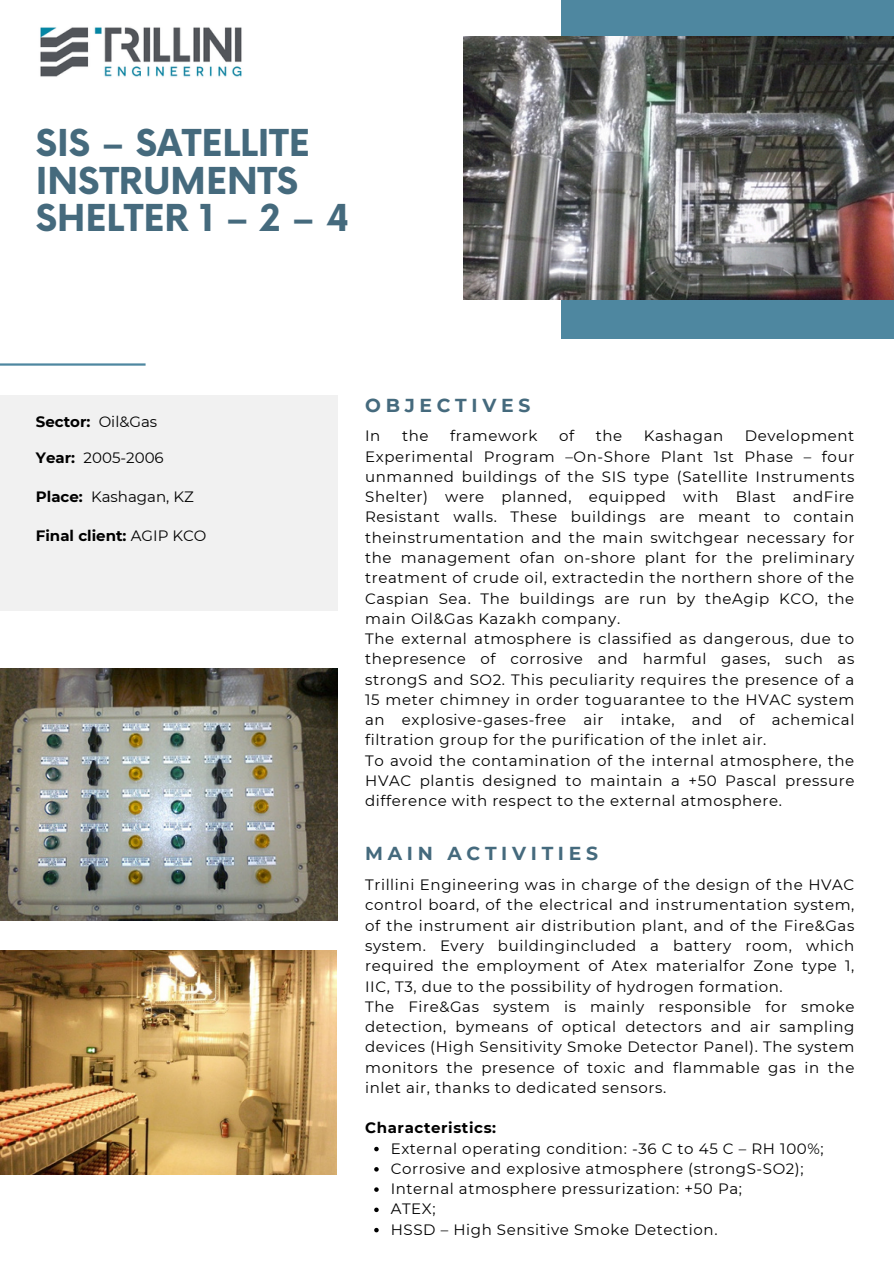
<style>
.page{position:relative;width:894px;height:1264px;background:#fff}
.page>*{position:absolute;margin:0;border:0;box-sizing:border-box;transform-origin:0 0}
.t1{font:700 36.15px/37.2px "Now";color:#456a7d}
.t2{font:700 18.75px "Montserrat";letter-spacing:.25em;color:#456a7d}
.t3{font:15px/20.2px "Montserrat";letter-spacing:.04em;color:#000;text-align:justify}
.t4{font:700 15px "Montserrat";color:#000}
.t5{font:15px "Montserrat";color:#000}
.t6{font:700 15px "Montserrat";letter-spacing:.04em;color:#000}
.s1{font-weight:700}
.s2{font-weight:400}
</style>
<div class="page">
<div style="left:561px;top:0;width:332px;height:338px;background:#4e87a0"></div>
<div style="left:0;top:395px;width:337px;height:216px;background:#f1f1f1"></div>
<hr style="left:0;top:363px;width:145px;height:2px;background:#4e87a0">
<img style="left:40px;top:27px;width:202px;height:50px">
<svg style="left:374px;top:1146px;width:4px;height:5px"></svg>
<svg style="left:374px;top:1167px;width:4px;height:4px"></svg>
<svg style="left:374px;top:1187px;width:4px;height:4px"></svg>
<svg style="left:374px;top:1207px;width:4px;height:5px"></svg>
<svg style="left:374px;top:1227px;width:4px;height:5px"></svg>
<img style="left:0;top:668px;width:338px;height:252px">
<img style="left:0;top:950px;width:336px;height:223px">
<img style="left:463px;top:36px;width:430px;height:264px">
<p class="t1" style="left:36px;top:127px;width:315px">SIS – SATELLITE<br>INSTRUMENTS<br>SHELTER 1 – 2 – 4</p>
<p class="t4" style="left:36px;top:412px;width:56px">Sector:</p>
<p class="t3" style="left:99px;top:411px;width:60px">Oil&amp;Gas</p>
<h3 class="t5" style="left:36px;top:448px;width:129px"><span class="s1">Year:</span> 2005-2006</h3>
<p class="t4" style="left:36px;top:487px;width:48px">Place:</p>
<p class="t5" style="left:91px;top:487px;width:104px">Kashagan, KZ</p>
<p class="t4" style="left:36px;top:526px;width:172px">Final client: <span class="s2">AGIP KCO</span></p>
<h2 class="t2" style="left:365px;top:393px;width:167px">OBJECTIVES</h2>
<p class="t3" style="left:365px;top:426px;width:17px">In</p>
<p class="t3" style="left:402px;top:426px;width:28px">the</p>
<p class="t3" style="left:450px;top:426px;width:89px">framework</p>
<p class="t3" style="left:559px;top:426px;width:17px">of</p>
<p class="t3" style="left:595px;top:426px;width:28px">the</p>
<p class="t3" style="left:643px;top:426px;width:81px">Kashagan</p>
<p class="t3" style="left:365px;top:426px;width:490px;text-indent:379px">Development Experimental Program –On-Shore Plant 1st Phase – four unmanned buildings of the SIS type (Satellite Instruments Shelter) were planned, equipped with Blast andFire Resistant walls. These buildings are meant to contain theinstrumentation and the main switchgear necessary for the management ofan on-shore plant for the preliminary treatment of crude oil, extractedin the northern shore of the Caspian Sea. The buildings are run by theAgip KCO, the main Oil&amp;Gas Kazakh company.</p>
<p class="t3" style="left:365px;top:628px;width:490px">The external atmosphere is classified as dangerous, due to thepresence of corrosive and harmful gases, such as strongS and SO2. This peculiarity requires the presence of a 15 meter chimney in order toguarantee to the HVAC system an explosive-gases-free air intake, and of achemical filtration group for the purification of the inlet air.</p>
<p class="t3" style="left:365px;top:750px;width:490px">To avoid the contamination of the internal atmosphere, the HVAC plantis designed to maintain a +50 Pascal pressure difference with respect to the external atmosphere.</p>
<h2 class="t2" style="left:365px;top:842px;width:234px">MAIN ACTIVITIES</h2>
<h1 class="t3" style="left:365px;top:874px;width:490px">Trillini Engineering was in charge of the design of the HVAC control board, of the electrical and instrumentation system, of the instrument air distribution plant, and of the Fire&amp;Gas system. Every buildingincluded a battery room, which required the employment of Atex materialfor Zone type 1, IIC, T3, due to the possibility of hydrogen formation.</h1>
<p class="t3" style="left:365px;top:996px;width:490px">The Fire&amp;Gas system is mainly responsible for smoke detection, bymeans of optical detectors and air sampling devices (High Sensitivity Smoke Detector Panel). The system monitors the presence of toxic and flammable gas in the inlet air, thanks to dedicated sensors.</p>
<p class="t6" style="left:365px;top:1118px;width:132px">Characteristics:</p>
<p class="t3" style="left:390px;top:1138px;width:434px">External operating condition: -36 C to 45 C – RH 100%;</p>
<p class="t3" style="left:390px;top:1158px;width:414px">Corrosive and explosive atmosphere (strongS-SO2);</p>
<p class="t3" style="left:390px;top:1178px;width:353px">Internal atmosphere pressurization: +50 Pa;</p>
<p class="t3" style="left:390px;top:1198px;width:46px">ATEX;</p>
<p class="t3" style="left:390px;top:1219px;width:328px">HSSD – High Sensitive Smoke Detection.</p>
</div>
